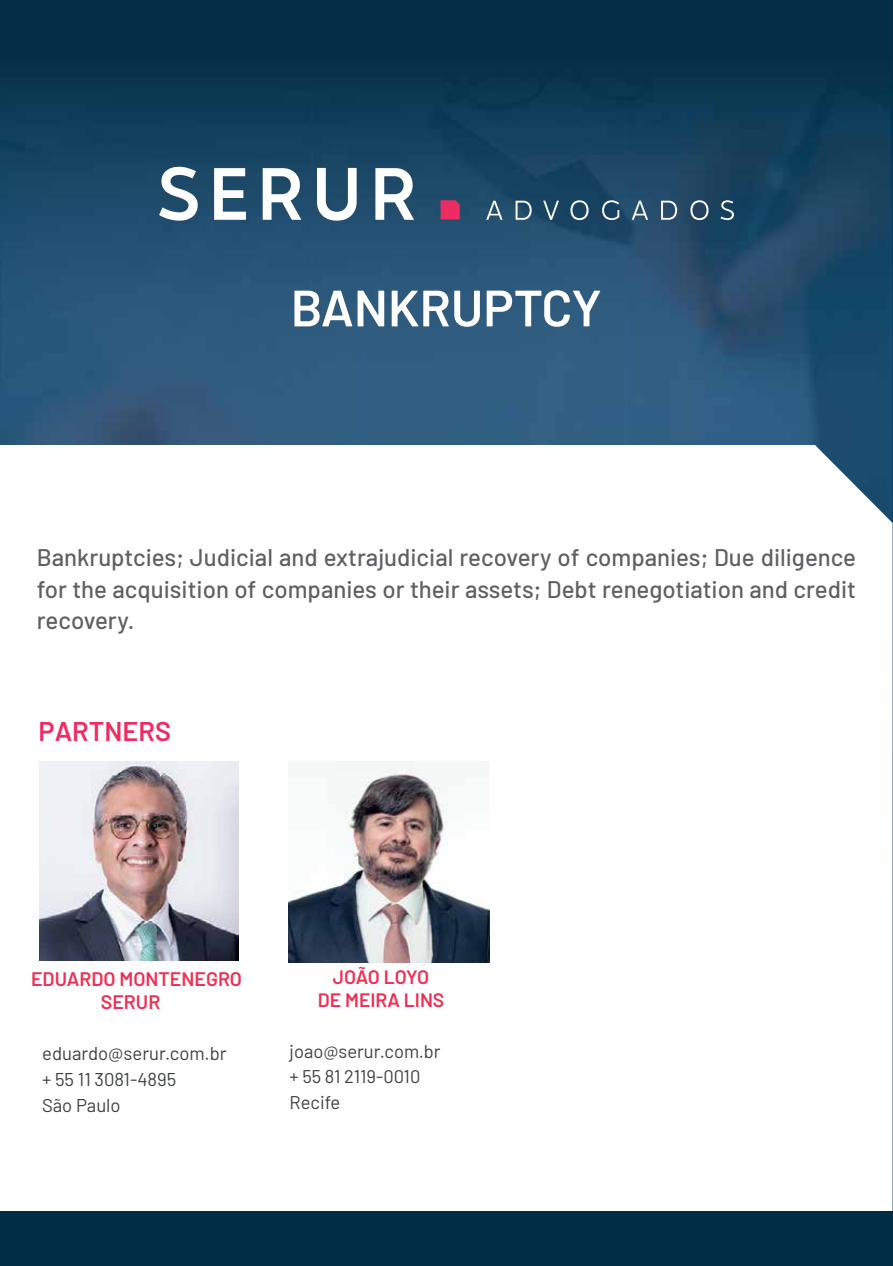
<style>
.page{position:relative;width:893px;height:1266px;background:#fff}
.page>*{position:absolute;margin:0;border:0;box-sizing:border-box;transform-origin:0 0}
.t1{font:600 51px "Barlow";color:#fff}
.t2{font:600 27px "Barlow";color:#ee2b63}
.t3{font:500 24px/31.5px "Barlow";color:#5e6164;text-align:justify}
.t4{font:600 19.5px/23.4px "Barlow";color:#ed2f55}
.t5{font:600 19.35px/23.2px "Barlow";color:#ed2f55;text-align:center}
.t6{font:18.45px/25.7px "Barlow";color:#3e4143}
.t7{font:18.3px/25.5px "Barlow";color:#3e4143}
</style>
<div class="page">
<img style="left:0;top:0;width:628px;height:445px">
<img style="left:628px;top:0;width:262px;height:445px">
<svg style="left:39px;top:445px;width:853px;height:518px"></svg>
<div style="left:0;top:1211px;width:892px;height:54px;background:#002d46"></div>
<svg style="left:159px;top:162px;width:39px;height:58px"></svg>
<svg style="left:214px;top:168px;width:32px;height:52px"></svg>
<svg style="left:263px;top:168px;width:38px;height:52px"></svg>
<svg style="left:317px;top:168px;width:40px;height:52px"></svg>
<svg style="left:375px;top:168px;width:39px;height:52px"></svg>
<svg style="left:441px;top:200px;width:19px;height:19px"></svg>
<svg style="left:486px;top:201px;width:17px;height:19px"></svg>
<svg style="left:516px;top:201px;width:16px;height:19px"></svg>
<svg style="left:543px;top:201px;width:16px;height:19px"></svg>
<svg style="left:570px;top:200px;width:19px;height:20px"></svg>
<svg style="left:602px;top:200px;width:17px;height:20px"></svg>
<svg style="left:632px;top:201px;width:16px;height:19px"></svg>
<svg style="left:661px;top:201px;width:16px;height:19px"></svg>
<svg style="left:690px;top:200px;width:19px;height:20px"></svg>
<svg style="left:720px;top:200px;width:14px;height:20px"></svg>
<img style="left:39px;top:761px;width:199px;height:199px">
<img style="left:288px;top:761px;width:201px;height:200px">
<h1 class="t1" style="left:291px;top:270px;width:313px">BANKRUPTCY</h1>
<p class="t3" style="left:37px;top:539px;width:821px">Bankruptcies; Judicial and extrajudicial recovery of companies; Due diligence for the acquisition of companies or their assets; Debt renegotiation and credit recovery.</p>
<p class="t2" style="left:39px;top:711px;width:134px">PARTNERS</p>
<p class="t4" style="left:101px;top:965px;width:143px;text-indent:-70px">EDUARDO MONTENEGRO<br>SERUR</p>
<p class="t6" style="left:42px;top:1039px;width:186px">eduardo@serur.com.br + 55 11 3081-4895<br>São Paulo</p>
<p class="t5" style="left:318px;top:963px;width:128px">JOÃO LOYO<br>DE MEIRA LINS</p>
<p class="t7" style="left:290px;top:1036px;width:153px">joao@serur.com.br + 55 81 2119-0010<br>Recife</p>
</div>
